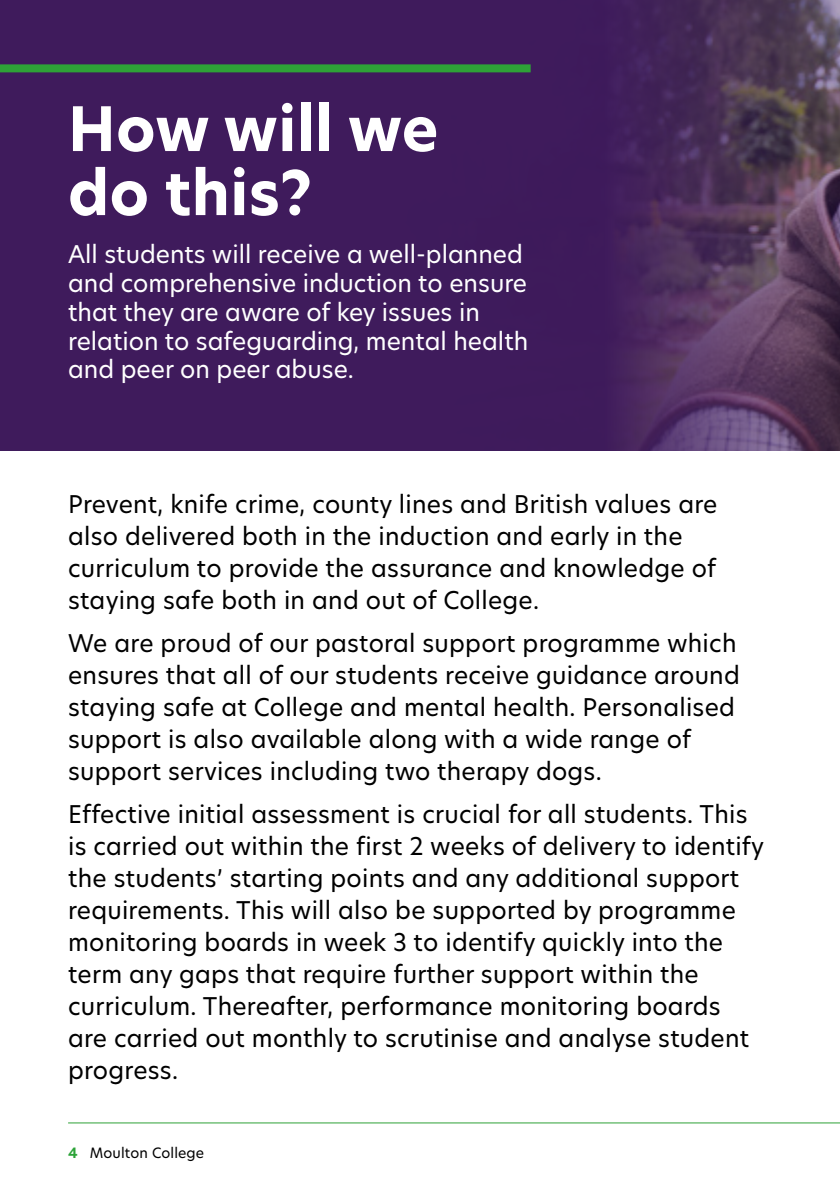
<style>
.page{position:relative;width:840px;height:1191px;background:#fff}
.page>*{position:absolute;margin:0;border:0;box-sizing:border-box;transform-origin:0 0}
.t1{font:700 60px/64px "Hero New";letter-spacing:.01em;color:#fff}
.t2{font:24px/32px "Hero New";letter-spacing:.01em;color:#000}
.t3{font:24px/28.8px "Hero New";color:#fff}
.t4{font:14px "Hero New";letter-spacing:.01em;color:#000}
.s1{font-weight:700;color:#2ca338}
</style>
<div class="page">
<hr style="left:68px;top:1122px;width:771px;height:1px;background:#2ea237">
<svg style="left:0;top:0;width:839px;height:451px;background:#44225c"></svg>
<div style="left:0;top:64px;width:530px;height:8px;background:#2ea237"></div>
<h1 class="t1" style="left:68px;top:97px;width:371px">How will we do this?</h1>
<p class="t3" style="left:68px;top:239px;width:461px">All students will receive a well-planned and comprehensive induction to ensure that they are aware of key issues in relation to safeguarding, mental health and peer on peer abuse.</p>
<p class="t2" style="left:68px;top:487px;width:650px">Prevent, knife crime, county lines and British values are also delivered both in the induction and early in the curriculum to provide the assurance and knowledge of staying safe both in and out of College.</p>
<p class="t2" style="left:68px;top:627px;width:673px">We are proud of our pastoral support programme which ensures that all of our students receive guidance around staying safe at College and mental health. Personalised support is also available along with a wide range of support services including two therapy dogs.</p>
<p class="t2" style="left:68px;top:798px;width:697px">Effective initial assessment is crucial for all students. This is carried out within the first 2 weeks of delivery to identify the students’ starting points and any additional support requirements. This will also be supported by programme monitoring boards in week 3 to identify quickly into the term any gaps that require further support within the curriculum. Thereafter, performance monitoring boards are carried out monthly to scrutinise and analyse student progress.</p>
<p class="t4" style="left:68px;top:1143px;width:138px"><span class="s1">4</span> Moulton College</p>
</div>
